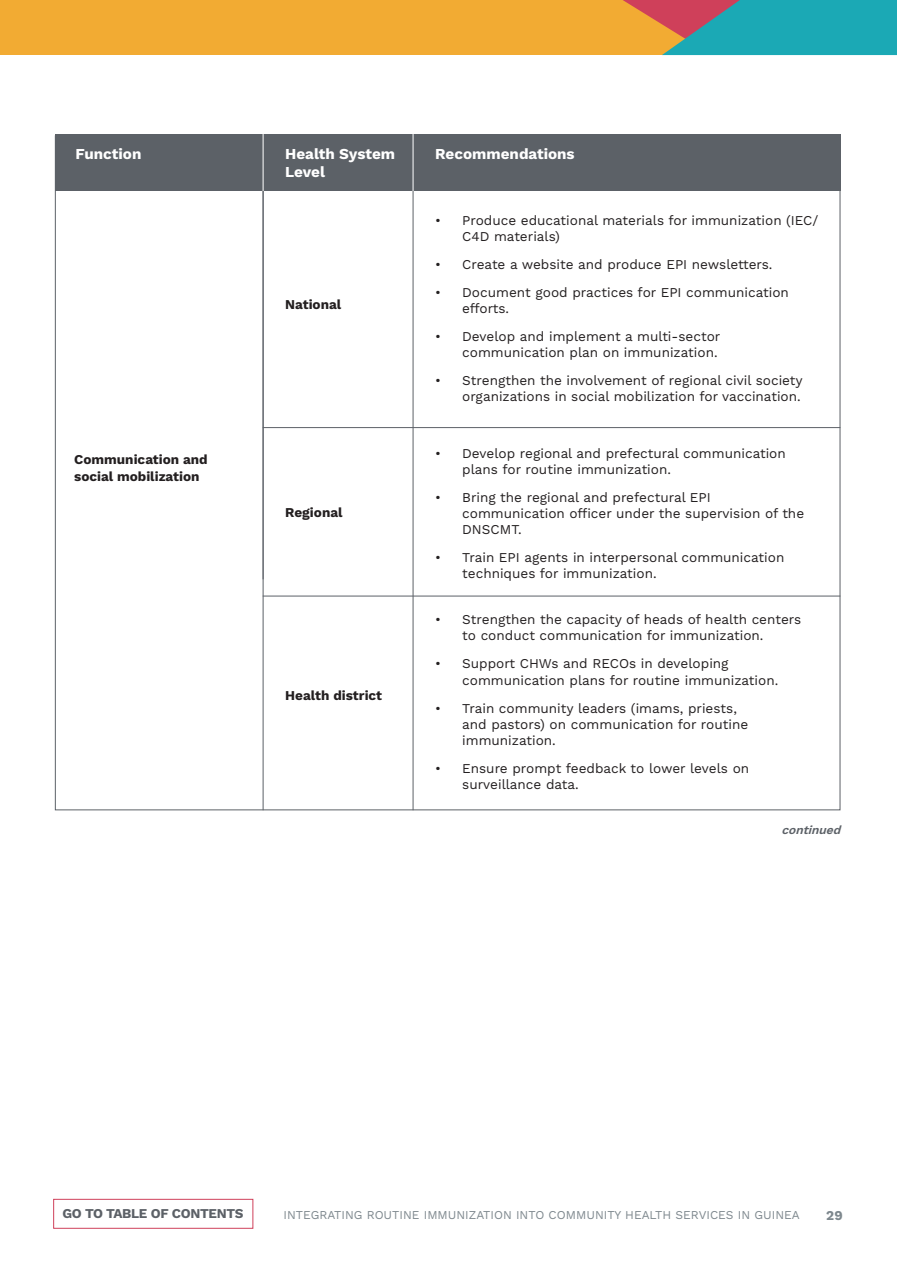
<style>
.page{position:relative;width:897px;height:1264px;background:#fff}
.page>*{position:absolute;margin:0;border:0;box-sizing:border-box;transform-origin:0 0}
.t1{font:700 15.15px/18.1px "Work Sans";color:#fff}
.t2{font:13.5px/16.2px "Work Sans";color:#231f20}
.t3{font:700 13.5px/16.2px "Work Sans";color:#231f20}
.t4{font:700 13.5px "Work Sans";letter-spacing:-.025em;color:#5c6167}
.t5{font:700 13.5px "Work Sans";color:#7d878d}
.t6{font:12px "Work Sans";color:#7e888e}
.t7{font:italic 600 12px "Work Sans";color:#5c6167}
</style>
<div class="page">
<div style="left:0;top:0;width:896px;height:55px;background:#f2ab33"></div>
<svg style="left:623px;top:0;width:273px;height:55px;background:#539995"></svg>
<div style="left:53px;top:1199px;width:200px;height:29px;border:1px solid #cf405a"></div>
<hr style="left:263px;top:427px;width:577px;height:1px;background:#5c6167">
<hr style="left:263px;top:595px;width:577px;height:1px;background:#5c6167">
<hr style="left:263px;top:135px;width:1px;height:675px;background:#5c6167">
<hr style="left:412px;top:135px;width:1px;height:675px;background:#5c6167">
<div style="left:55px;top:135px;width:785px;height:56px;background:#5c6167"></div>
<hr style="left:263px;top:130px;width:1px;height:61px;background:#fff">
<hr style="left:412px;top:130px;width:1px;height:61px;background:#fff">
<p class="t1" style="left:75px;top:145px;width:118px">Axis of analysis</p>
<p class="t1" style="left:285px;top:145px;width:111px">Health System<br>Level</p>
<p class="t1" style="left:75px;top:145px;width:68px">Function</p>
<p class="t1" style="left:435px;top:145px;width:141px">Recommendations</p>
<p class="t3" style="left:74px;top:452px;width:135px">Communication and social mobilization</p>
<p class="t3" style="left:285px;top:297px;width:58px">National</p>
<p class="t3" style="left:285px;top:505px;width:59px">Regional</p>
<p class="t3" style="left:285px;top:688px;width:98px">Health district</p>
<p class="t2" style="left:462px;top:212px;width:358px;text-indent:-27px">• Produce educational materials for immunization (IEC/<br>C4D materials)</p>
<p class="t2" style="left:435px;top:256px;width:339px">• Create a website and produce EPI newsletters.</p>
<p class="t2" style="left:462px;top:284px;width:328px;text-indent:-27px">• Document good practices for EPI communication efforts.</p>
<p class="t2" style="left:435px;top:329px;width:287px;text-align:right">• Develop and implement a multi-sector communication plan on immunization.</p>
<p class="t2" style="left:435px;top:373px;width:369px;text-align:right">• Strengthen the involvement of regional civil society organizations in social mobilization for vaccination.</p>
<p class="t2" style="left:462px;top:445px;width:325px;text-indent:-27px">• Develop regional and prefectural communication plans for routine immunization.</p>
<p class="t2" style="left:462px;top:489px;width:343px;text-indent:-27px">• Bring the regional and prefectural EPI communication officer under the supervision of the<br>DNSCMT.</p>
<p class="t2" style="left:462px;top:550px;width:323px;text-indent:-27px">• Train EPI agents in interpersonal communication techniques for immunization.</p>
<p class="t2" style="left:462px;top:612px;width:340px;text-indent:-27px">• Strengthen the capacity of heads of health centers to conduct communication for immunization.</p>
<p class="t2" style="left:462px;top:656px;width:317px;text-indent:-27px">• Support CHWs and RECOs in developing communication plans for routine immunization.</p>
<p class="t2" style="left:462px;top:700px;width:287px;text-indent:-27px">• Train community leaders (imams, priests, and pastors) on communication for routine immunization.</p>
<p class="t2" style="left:462px;top:761px;width:288px;text-indent:-27px">• Ensure prompt feedback to lower levels on surveillance data.</p>
<p class="t7" style="left:781px;top:822px;width:64px">continued</p>
<p class="t4" style="left:63px;top:1205px;width:182px">GO TO TABLE OF CONTENTS</p>
<p class="t6" style="left:283px;top:1208px;width:517px">INTEGRATING ROUTINE IMMUNIZATION INTO COMMUNITY HEALTH SERVICES IN GUINEA</p>
<p class="t5" style="left:826px;top:1207px;width:18px">29</p>
</div>
